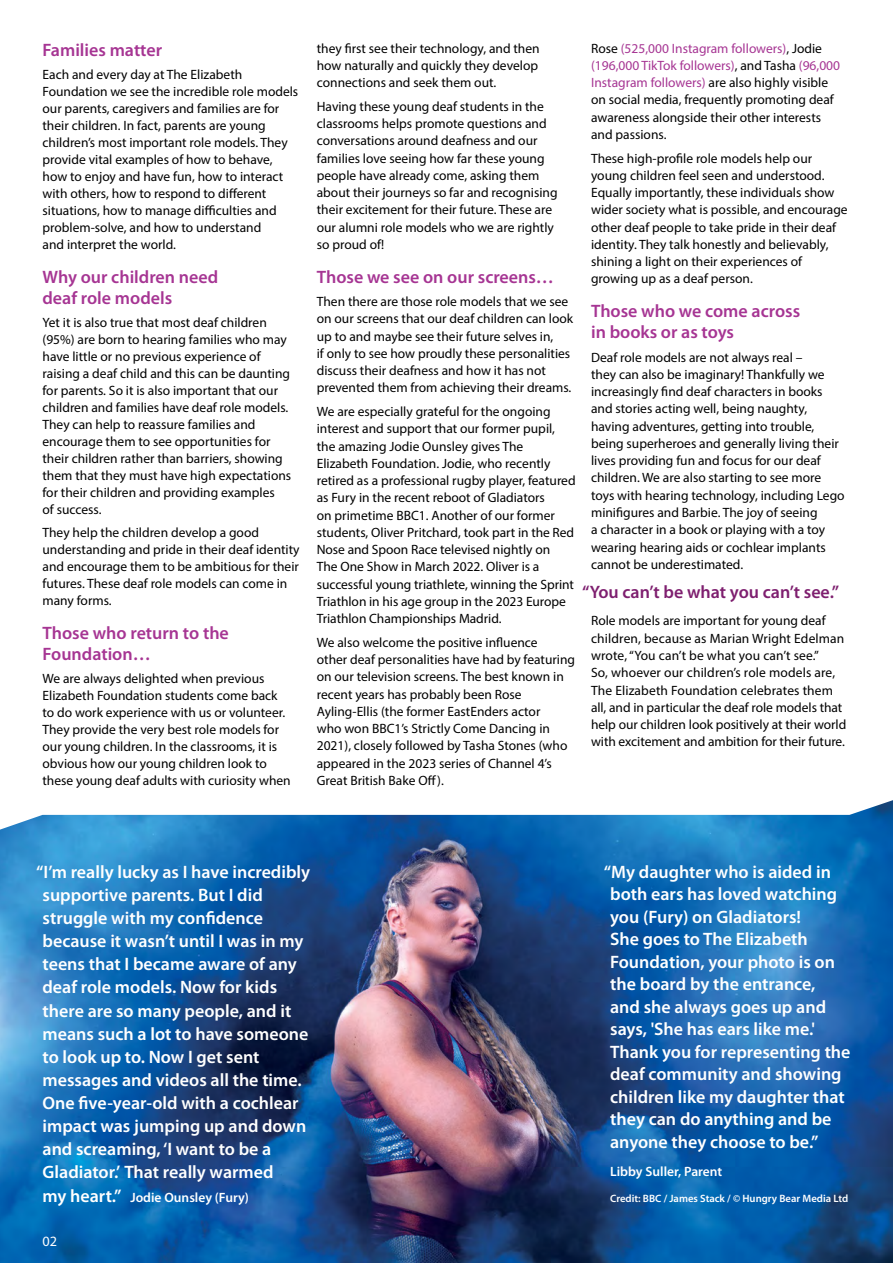
<style>
.page{position:relative;width:893px;height:1263px;background:#fff}
.page>*{position:absolute;margin:0;border:0;box-sizing:border-box;transform-origin:0 0}
.t1{font:600 18px/23.1px "Myriad Pro";color:#fff}
.t2{font:600 18px/21px "Myriad Pro";color:#a63593}
.t3{font:600 18px "Myriad Pro";color:#7e1f6f}
.t4{font:14.25px "Myriad Pro";color:#fff}
.t5{font:13.5px/17.2px "Myriad Pro";color:#000}
.t6{font:600 13.5px "Myriad Pro";color:#fff}
.t7{font:600 10.65px "Myriad Pro";color:#fff}
.s1{color:#a63593}
.s2{font-size:18px}
</style>
<div class="page">
<img style="left:0;top:800px;width:893px;height:463px">
<h1 class="t2" style="left:43px;top:39px;width:121px">Families matter</h1>
<p class="t5" style="left:43px;top:66px;width:257px">Each and every day at The Elizabeth Foundation we see the incredible role models our parents, caregivers and families are for their children. In fact, parents are young children’s most important role models. They provide vital examples of how to behave, how to enjoy and have fun, how to interact with others, how to respond to different situations, how to manage difficulties and problem-solve, and how to understand<br>and interpret the world.</p>
<h1 class="t2" style="left:43px;top:266px;width:177px">Why our children need deaf role models</h1>
<p class="t5" style="left:43px;top:314px;width:250px">Yet it is also true that most deaf children (95%) are born to hearing families who may have little or no previous experience of raising a deaf child and this can be daunting for parents. So it is also important that our children and families have deaf role models.<br>They can help to reassure families and encourage them to see opportunities for their children rather than barriers, showing them that they must have high expectations for their children and providing examples<br>of success.</p>
<p class="t5" style="left:43px;top:523px;width:259px">They help the children develop a good understanding and pride in their deaf identity and encourage them to be ambitious for their futures. These deaf role models can come in many forms.</p>
<h1 class="t2" style="left:43px;top:622px;width:188px">Those who return to the<br>Foundation…</h1>
<p class="t5" style="left:43px;top:670px;width:250px">We are always delighted when previous Elizabeth Foundation students come back to do work experience with us or volunteer.<br>They provide the very best role models for our young children. In the classrooms, it is obvious how our young children look to these young deaf adults with curiosity when</p>
<p class="t5" style="left:317px;top:39px;width:224px;text-align:justify">they first see their technology, and then how naturally and quickly they develop connections and seek them out.</p>
<p class="t5" style="left:317px;top:97px;width:242px">Having these young deaf students in the classrooms helps promote questions and conversations around deafness and our families love seeing how far these young people have already come, asking them about their journeys so far and recognising their excitement for their future. These are our alumni role models who we are rightly so proud of!</p>
<h1 class="t2" style="left:317px;top:266px;width:239px">Those we see on our screens…</h1>
<p class="t5" style="left:317px;top:293px;width:258px">Then there are those role models that we see on our screens that our deaf children can look up to and maybe see their future selves in,<br>if only to see how proudly these personalities discuss their deafness and how it has not prevented them from achieving their dreams.</p>
<p class="t5" style="left:317px;top:403px;width:260px">We are especially grateful for the ongoing interest and support that our former pupil, the amazing Jodie Ounsley gives The Elizabeth Foundation. Jodie, who recently retired as a professional rugby player, featured as Fury in the recent reboot of Gladiators<br>on primetime BBC1. Another of our former students, Oliver Pritchard, took part in the Red Nose and Spoon Race televised nightly on<br>The One Show in March 2022. Oliver is a successful young triathlete, winning the Sprint Triathlon in his age group in the 2023 Europe Triathlon Championships Madrid.</p>
<p class="t5" style="left:317px;top:633px;width:260px">We also welcome the positive influence<br>other deaf personalities have had by featuring on our television screens. The best known in recent years has probably been Rose Ayling-Ellis (the former EastEnders actor<br>who won BBC1’s Strictly Come Dancing in 2021), closely followed by Tasha Stones (who appeared in the 2023 series of Channel 4’s Great British Bake Off).</p>
<p class="t5" style="left:591px;top:39px;width:251px">Rose <span class="s1">(525,000 Instagram followers)</span>, Jodie <span class="s1">(196,000 TikTok followers)</span>, and Tasha <span class="s1">(96,000<br>Instagram followers)</span> are also highly visible on social media, frequently promoting deaf awareness alongside their other interests and passions.</p>
<p class="t5" style="left:591px;top:149px;width:258px">These high-profile role models help our young children feel seen and understood.<br>Equally importantly, these individuals show wider society what is possible, and encourage other deaf people to take pride in their deaf identity. They talk honestly and believably, shining a light on their experiences of growing up as a deaf person.</p>
<h1 class="t2" style="left:591px;top:300px;width:211px">Those who we come across in books or as toys</h1>
<p class="t5" style="left:591px;top:348px;width:255px">Deaf role models are not always real –<br>they can also be imaginary! Thankfully we increasingly find deaf characters in books and stories acting well, being naughty, having adventures, getting into trouble, being superheroes and generally living their lives providing fun and focus for our deaf children. We are also starting to see more toys with hearing technology, including Lego minifigures and Barbie. The joy of seeing<br>a character in a book or playing with a toy wearing hearing aids or cochlear implants cannot be underestimated.</p>
<h1 class="t3" style="left:582px;top:580px;width:258px">“You can’t be what you can’t see.”</h1>
<p class="t5" style="left:591px;top:612px;width:257px">Role models are important for young deaf children, because as Marian Wright Edelman wrote, “You can’t be what you can’t see.”<br>So, whoever our children’s role models are, The Elizabeth Foundation celebrates them all, and in particular the deaf role models that help our children look positively at their world with excitement and ambition for their future.</p>
<p class="t1" style="left:43px;top:860px;width:269px;text-indent:-6px">“I’m really lucky as I have incredibly supportive parents. But I did struggle with my confidence because it wasn’t until I was in my teens that I became aware of any deaf role models. Now for kids there are so many people, and it means such a lot to have someone to look up to. Now I get sent messages and videos all the time.<br>One five-year-old with a cochlear impact was jumping up and down and screaming, ‘I want to be a<br>Gladiator.’ That really warmed</p>
<p class="t6" style="left:43px;top:1188px;width:208px"><span class="s2">my heart.”</span> Jodie Ounsley (Fury)</p>
<p class="t4" style="left:43px;top:1232px;width:16px">02</p>
<p class="t1" style="left:610px;top:860px;width:242px;line-height:22.5px;text-indent:-6px">“My daughter who is aided in both ears has loved watching you (Fury) on Gladiators!<br>She goes to The Elizabeth<br>Foundation, your photo is on the board by the entrance,<br>and she always goes up and says, 'She has ears like me.'<br>Thank you for representing the deaf community and showing children like my daughter that they can do anything and be anyone they choose to be.”</p>
<p class="t6" style="left:610px;top:1163px;width:114px">Libby Suller, Parent</p>
<p class="t7" style="left:610px;top:1191px;width:240px">Credit: BBC / James Stack / © Hungry Bear Media Ltd</p>
</div>
